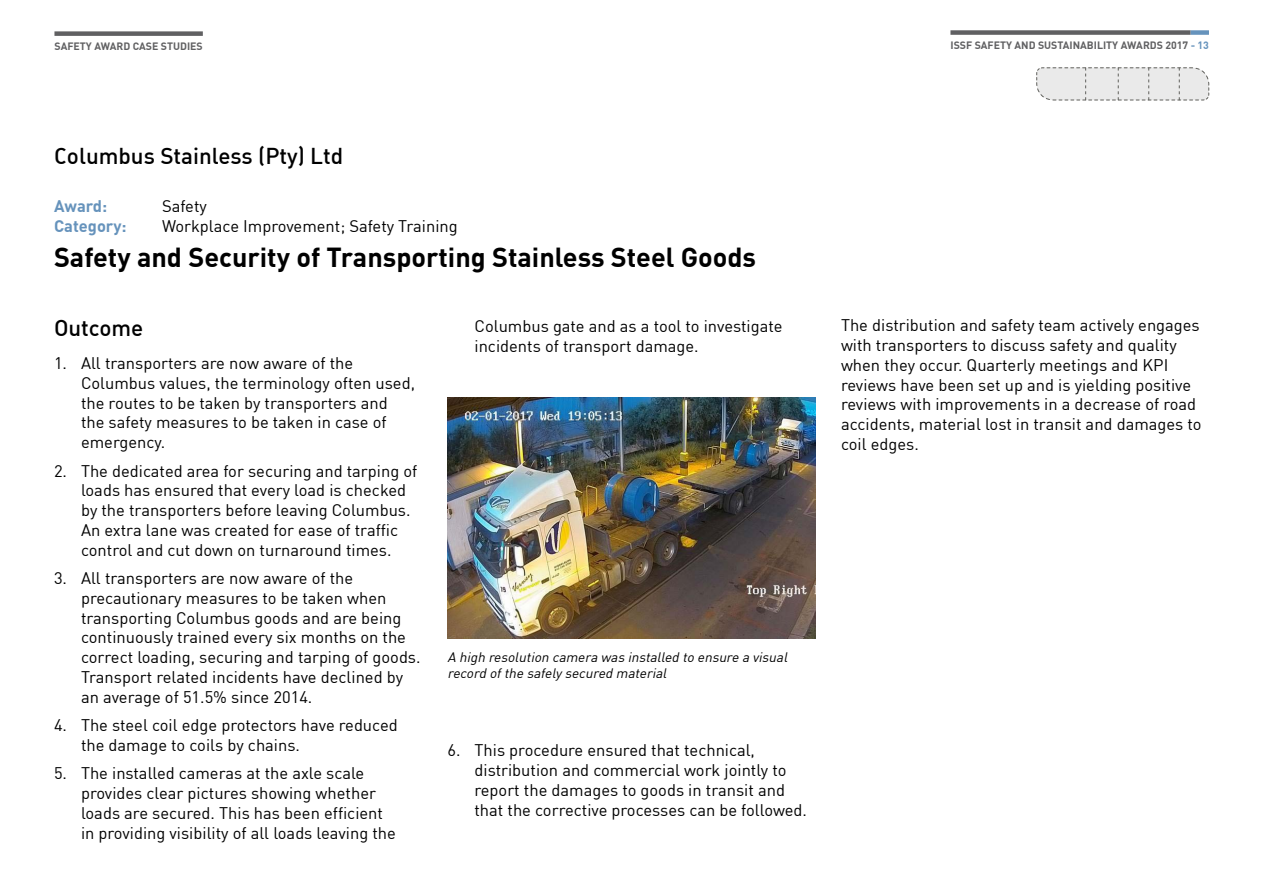
<style>
.page{position:relative;width:1263px;height:893px;background:#fff}
.page>*{position:absolute;margin:0;border:0;box-sizing:border-box;transform-origin:0 0}
._02_Header_1{font:700 27px "DIN";color:#000}
._02_Header_2{font:22.5px "DIN Medium Alternate";color:#000}
._03_Body_text{font:16.5px/19.8px "DIN";color:#000}
._03_Body_text-2{font:700 16.5px "DIN";color:#6693bc}
._04_Pictures{font:italic 13.5px/16.2px "DIN";color:#000}
.t1{font:700 10.5px "DIN";color:#606062}
.s1{color:#6693bc}
</style>
<div class="page">
<div style="left:950px;top:30px;width:241px;height:5px;background:#606062"></div>
<div style="left:1191px;top:30px;width:18px;height:5px;background:#6693bc"></div>
<div style="left:54px;top:31px;width:149px;height:5px;background:#606062"></div>
<img style="left:447px;top:398px;width:368px;height:241px">
<svg style="left:1036px;top:67px;width:173px;height:34px;background:#e3e3e3"></svg>
<p class="t1" style="left:54px;top:39px;width:150px">SAFETY AWARD CASE STUDIES</p>
<p class="t1" style="left:950px;top:38px;width:260px">ISSF SAFETY AND SUSTAINABILITY AWARDS 2017 <span class="s1">- 13</span></p>
<p class="_02_Header_2" style="left:54px;top:142px;width:291px">Columbus Stainless (Pty) Ltd</p>
<p class="_03_Body_text-2" style="left:54px;top:196px;width:55px">Award:</p>
<p class="_03_Body_text" style="left:162px;top:196px;width:46px">Safety</p>
<p class="_03_Body_text-2" style="left:54px;top:215px;width:74px">Category:</p>
<p class="_03_Body_text" style="left:162px;top:216px;width:297px">Workplace Improvement; Safety Training</p>
<p class="_02_Header_1" style="left:54px;top:239px;width:703px">Safety and Security of Transporting Stainless Steel Goods</p>
<p class="_02_Header_2" style="left:54px;top:314px;width:91px">Outcome</p>
<p class="_03_Body_text" style="left:81px;top:353px;width:335px;text-indent:-27px">1. All transporters are now aware of the Columbus values, the terminology often used, the routes to be taken by transporters and the safety measures to be taken in case of emergency.</p>
<p class="_03_Body_text" style="left:81px;top:460px;width:338px;text-indent:-27px">2. The dedicated area for securing and tarping of loads has ensured that every load is checked by the transporters before leaving Columbus.<br>An extra lane was created for ease of traffic control and cut down on turnaround times.</p>
<p class="_03_Body_text" style="left:81px;top:568px;width:341px;text-indent:-27px">3. All transporters are now aware of the precautionary measures to be taken when transporting Columbus goods and are being continuously trained every six months on the correct loading, securing and tarping of goods.<br>Transport related incidents have declined by an average of 51.5% since 2014.</p>
<p class="_03_Body_text" style="left:81px;top:715px;width:318px;text-indent:-27px">4. The steel coil edge protectors have reduced the damage to coils by chains.</p>
<p class="_03_Body_text" style="left:81px;top:763px;width:316px;text-indent:-27px">5. The installed cameras at the axle scale provides clear pictures showing whether loads are secured. This has been efficient in providing visibility of all loads leaving the</p>
<p class="_03_Body_text" style="left:474px;top:316px;width:309px">Columbus gate and as a tool to investigate incidents of transport damage.</p>
<p class="_04_Pictures" style="left:447px;top:649px;width:344px">A high resolution camera was installed to ensure a visual record ofthe safely secured material</p>
<p class="_03_Body_text" style="left:474px;top:740px;width:334px;text-indent:-27px">6. This procedure ensured that technical, distribution and commercial work jointly to report the damages to goods in transit and that the corrective processes can be followed.</p>
<p class="_03_Body_text" style="left:841px;top:315px;width:362px">The distribution and safety team actively engages with transporters to discuss safety and quality when they occur. Quarterly meetings and KPI reviews have been set up and is yielding positive reviews with improvements in a decrease of road accidents, material lost in transit and damages to coil edges.</p>
</div>
